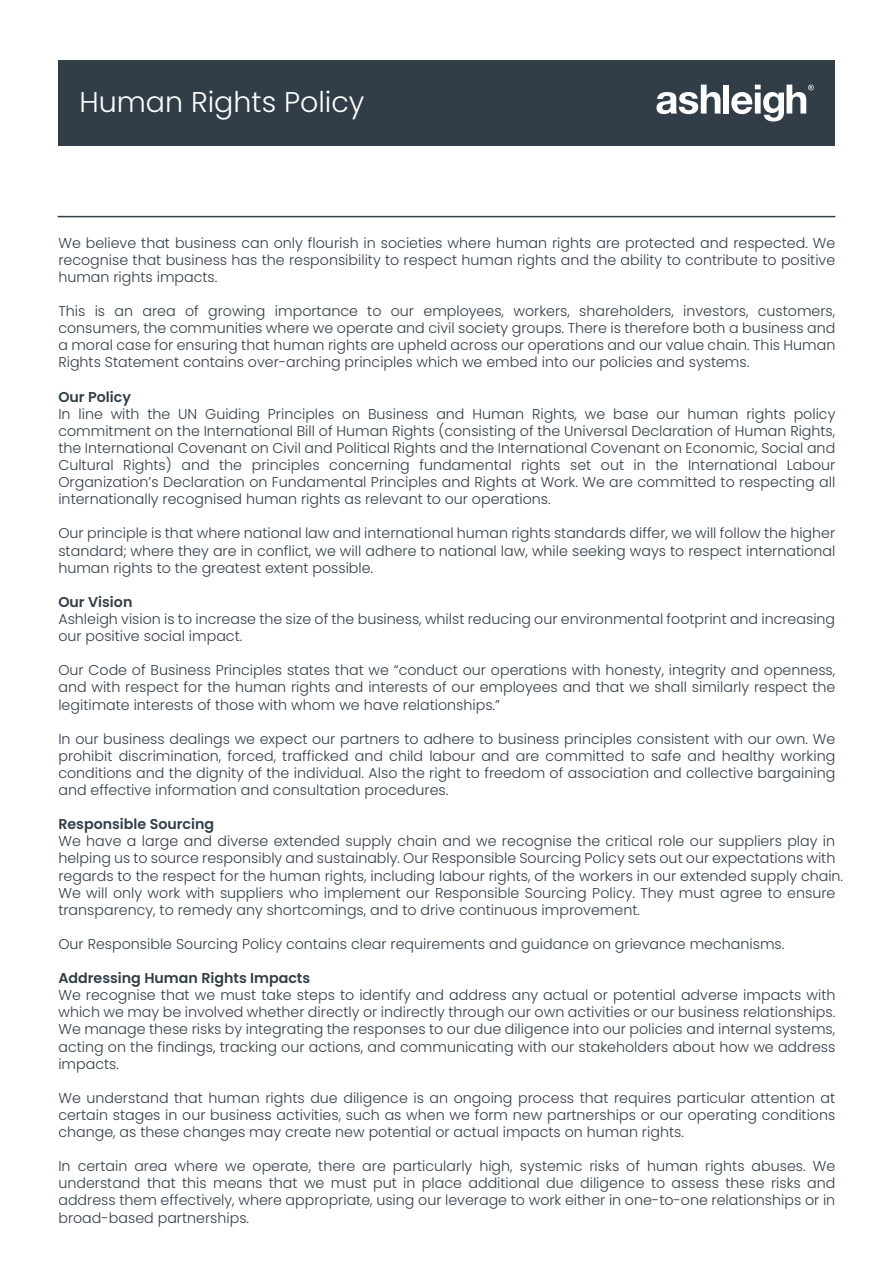
<style>
.page{position:relative;width:893px;height:1263px;background:#fff}
.page>*{position:absolute;margin:0;border:0;box-sizing:border-box;transform-origin:0 0}
.t1{font:300 28.5px "Poppins";color:#fff}
.t2{font:300 14.25px/17.1px "Poppins";color:#313e48;text-align:justify}
.t3{font:600 14.25px "Poppins";color:#313e48}
</style>
<div class="page">
<hr style="left:58px;top:216px;width:777px;height:1px;background:#313e48">
<div style="left:58px;top:61px;width:777px;height:85px;background:#313e48"></div>
<svg style="left:656px;top:85px;width:64px;height:29px"></svg>
<div style="left:723px;top:85px;width:6px;height:29px;background:#fff"></div>
<svg style="left:731px;top:85px;width:83px;height:36px"></svg>
<h1 class="t1" style="left:79px;top:86px;width:287px">Human Rights Policy</h1>
<p class="t2" style="left:58px;top:234px;width:778px">We believe that business can only flourish in societies where human rights are protected and respected. We recognise that business has the responsibility to respect human rights and the ability to contribute to positive human rights impacts.</p>
<p class="t2" style="left:58px;top:303px;width:778px">This is an area of growing importance to our employees, workers, shareholders, investors, customers, consumers, the communities where we operate and civil society groups. There is therefore both a business and a moral case for ensuring that human rights are upheld across our operations and our value chain. This Human Rights Statement contains over-arching principles which we embed into our policies and systems.</p>
<p class="t3" style="left:58px;top:388px;width:74px">Our Policy</p>
<p class="t2" style="left:58px;top:405px;width:778px">In line with the UN Guiding Principles on Business and Human Rights, we base our human rights policy commitment on the International Bill of Human Rights (consisting of the Universal Declaration of Human Rights, the International Covenant on Civil and Political Rights and the International Covenant on Economic, Social and Cultural Rights) and the principles concerning fundamental rights set out in the International Labour Organization’s Declaration on Fundamental Principles and Rights at Work. We are committed to respecting all internationally recognised human rights as relevant to our operations.</p>
<p class="t2" style="left:58px;top:525px;width:778px">Our principle is that where national law and international human rights standards differ, we will follow the higher standard; where they are in conflict, we will adhere to national law, while seeking ways to respect international human rights to the greatest extent possible.</p>
<p class="t3" style="left:58px;top:594px;width:76px">Our Vision</p>
<p class="t2" style="left:58px;top:610px;width:778px">Ashleigh vision is to increase the size of the business, whilst reducing our environmental footprint and increasing our positive social impact.</p>
<p class="t2" style="left:58px;top:662px;width:778px">Our Code of Business Principles states that we “conduct our operations with honesty, integrity and openness, and with respect for the human rights and interests of our employees and that we shall similarly respect the legitimate interests of those with whom we have relationships.”</p>
<p class="t2" style="left:58px;top:730px;width:778px">In our business dealings we expect our partners to adhere to business principles consistent with our own. We prohibit discrimination, forced, trafficked and child labour and are committed to safe and healthy working conditions and the dignity of the individual. Also the right to freedom of association and collective bargaining and effective information and consultation procedures.</p>
<p class="t3" style="left:58px;top:816px;width:157px">Responsible Sourcing</p>
<p class="t2" style="left:58px;top:833px;width:786px;text-align:left">We have a large and diverse extended supply chain and we recognise the critical role our suppliers play in helping us to source responsibly and sustainably. Our Responsible Sourcing Policy sets out our expectations with regards to the respect for the human rights, including labour rights, of the workers in our extended supply chain.<br>We will only work with suppliers who implement our Responsible Sourcing Policy. They must agree to ensure transparency, to remedy any shortcomings, and to drive continuous improvement.</p>
<p class="t2" style="left:58px;top:935px;width:727px">Our Responsible Sourcing Policy contains clear requirements and guidance on grievance mechanisms.</p>
<p class="t3" style="left:58px;top:970px;width:253px">Addressing Human Rights Impacts</p>
<p class="t2" style="left:58px;top:987px;width:778px">We recognise that we must take steps to identify and address any actual or potential adverse impacts with which we may be involved whether directly or indirectly through our own activities or our business relationships.<br>We manage these risks by integrating the responses to our due diligence into our policies and internal systems, acting on the findings, tracking our actions, and communicating with our stakeholders about how we address impacts.</p>
<p class="t2" style="left:58px;top:1089px;width:778px">We understand that human rights due diligence is an ongoing process that requires particular attention at certain stages in our business activities, such as when we form new partnerships or our operating conditions change, as these changes may create new potential or actual impacts on human rights.</p>
<p class="t2" style="left:58px;top:1158px;width:778px">In certain area where we operate, there are particularly high, systemic risks of human rights abuses. We understand that this means that we must put in place additional due diligence to assess these risks and address them effectively, where appropriate, using our leverage to work either in one-to-one relationships or in broad-based partnerships.</p>
</div>
